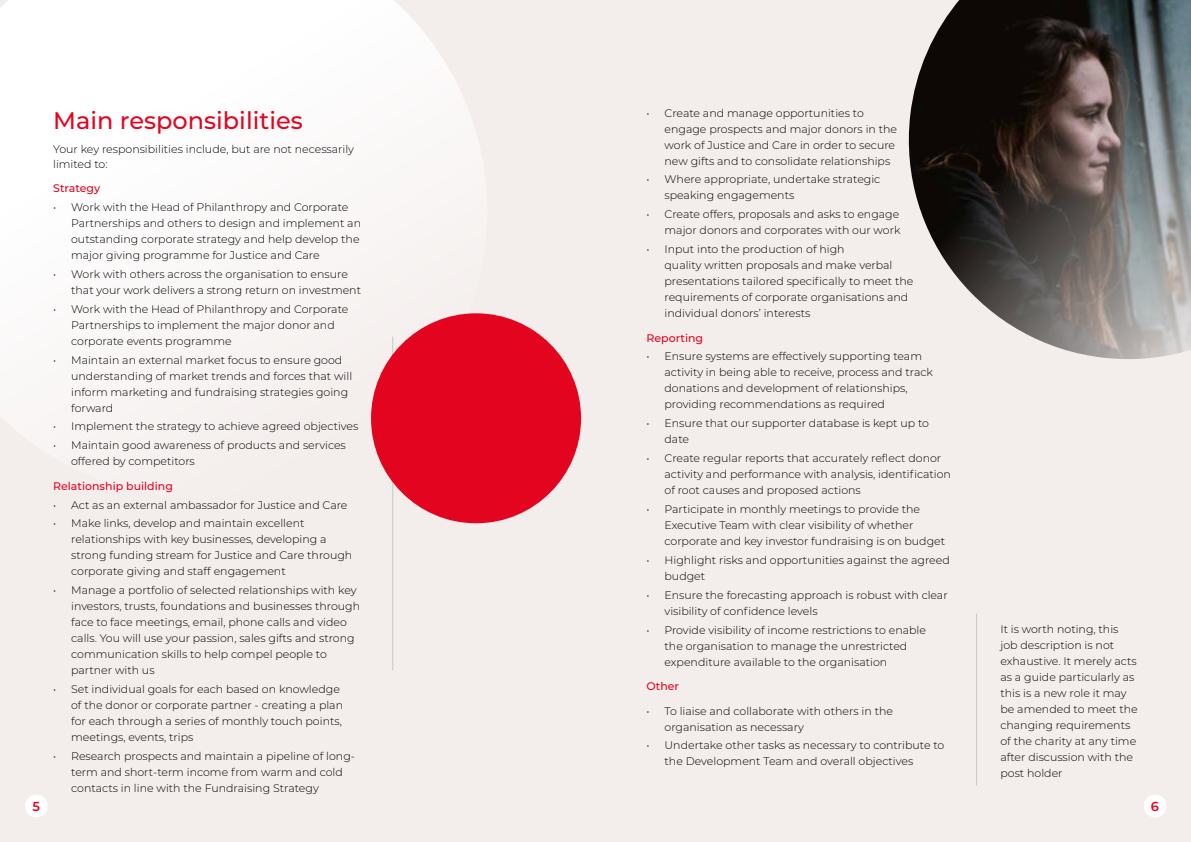
<style>
.page{position:relative;width:1191px;height:842px;background:#f3edeb}
.page>*{position:absolute;margin:0;border:0;box-sizing:border-box;transform-origin:0 0}
.t1{font:500 24px "Montserrat";color:#e30520}
.t2{font:600 13px "Montserrat";color:#e30520}
.t3{font:300 11px/16px "Montserrat";color:#000}
.t4{font:500 11px "Montserrat";color:#e30520}
</style>
<div class="page">
<img style="left:908px;top:0;width:283px;height:359px">
<svg style="left:0;top:0;width:527px;height:538px;fill:#f9f6f5"></svg>
<hr style="left:392px;top:337px;width:1px;height:333px;background:#c6c6c6">
<hr style="left:976px;top:614px;width:1px;height:171px;background:#c6c6c6">
<div style="left:371px;top:313px;width:210px;height:210px;background:#e30520;border-radius:50%"></div>
<div style="left:1143px;top:794px;width:23px;height:23px;background:#fff;border-radius:50%"></div>
<div style="left:25px;top:794px;width:23px;height:23px;background:#fff;border-radius:50%"></div>
<h1 class="t1" style="left:53px;top:104px;width:251px">Main responsibilities</h1>
<p class="t3" style="left:53px;top:141px;width:302px;line-height:15px">Your key responsibilities include, but are not necessarily limited to:</p>
<p class="t4" style="left:53px;top:181px;width:49px">Strategy</p>
<p class="t3" style="left:71px;top:199px;width:291px;text-indent:-18px">• Work with the Head of Philanthropy and Corporate Partnerships and others to design and implement an outstanding corporate strategy and help develop the major giving programme for Justice and Care</p>
<p class="t3" style="left:71px;top:266px;width:291px;text-indent:-18px">• Work with others across the organisation to ensure that your work delivers a strong return on investment</p>
<p class="t3" style="left:71px;top:300px;width:279px;text-indent:-18px">• Work with the Head of Philanthropy and Corporate<br>Partnerships to implement the major donor and corporate events programme</p>
<p class="t3" style="left:71px;top:351px;width:282px;text-indent:-18px">• Maintain an external market focus to ensure good understanding of market trends and forces that will inform marketing and fundraising strategies going forward</p>
<p class="t3" style="left:53px;top:418px;width:307px">• Implement the strategy to achieve agreed objectives</p>
<p class="t3" style="left:71px;top:437px;width:276px;text-indent:-18px">• Maintain good awareness of products and services offered by competitors</p>
<p class="t4" style="left:53px;top:478px;width:121px">Relationship building</p>
<p class="t3" style="left:53px;top:496px;width:296px">• Act as an external ambassador for Justice and Care</p>
<p class="t3" style="left:71px;top:515px;width:283px;text-indent:-18px">• Make links, develop and maintain excellent relationships with key businesses, developing a strong funding stream for Justice and Care through corporate giving and staff engagement</p>
<p class="t3" style="left:71px;top:582px;width:290px;text-indent:-18px">• Manage a portfolio of selected relationships with key investors, trusts, foundations and businesses through face to face meetings, email, phone calls and video calls. You will use your passion, sales gifts and strong communication skills to help compel people to partner with us</p>
<p class="t3" style="left:71px;top:681px;width:273px;text-indent:-18px">• Set individual goals for each based on knowledge of the donor or corporate partner - creating a plan for each through a series of monthly touch points, meetings, events, trips</p>
<p class="t3" style="left:71px;top:748px;width:285px;text-indent:-18px">• Research prospects and maintain a pipeline of long&shy;term and short-term income from warm and cold contacts in line with the Fundraising Strategy</p>
<p class="t3" style="left:664px;top:104px;width:234px;text-indent:-18px">• Create and manage opportunities to engage prospects and major donors in the work of Justice and Care in order to secure new gifts and to consolidate relationships</p>
<p class="t3" style="left:664px;top:171px;width:217px;text-indent:-18px">• Where appropriate, undertake strategic speaking engagements</p>
<p class="t3" style="left:646px;top:206px;width:255px;text-align:right">• Create offers, proposals and asks to engage major donors and corporates with our work</p>
<p class="t3" style="left:664px;top:241px;width:250px;text-indent:-18px">• Input into the production of high<br>quality written proposals and make verbal presentations tailored specifically to meet the requirements of corporate organisations and individual donors’ interests</p>
<p class="t4" style="left:646px;top:330px;width:58px">Reporting</p>
<p class="t3" style="left:664px;top:348px;width:270px;text-indent:-18px">• Ensure systems are effectively supporting team activity in being able to receive, process and track donations and development of relationships, providing recommendations as required</p>
<p class="t3" style="left:664px;top:415px;width:266px;text-indent:-18px">• Ensure that our supporter database is kept up to date</p>
<p class="t3" style="left:664px;top:450px;width:288px;text-indent:-18px">• Create regular reports that accurately reflect donor activity and performance with analysis, identification of root causes and proposed actions</p>
<p class="t3" style="left:664px;top:501px;width:282px;text-indent:-18px">• Participate in monthly meetings to provide the<br>Executive Team with clear visibility of whether corporate and key investor fundraising is on budget</p>
<p class="t3" style="left:664px;top:552px;width:287px;text-indent:-18px">• Highlight risks and opportunities against the agreed budget</p>
<p class="t3" style="left:664px;top:586px;width:285px;text-indent:-18px">• Ensure the forecasting approach is robust with clear visibility of confidence levels</p>
<p class="t3" style="left:664px;top:621px;width:263px;text-indent:-18px">• Provide visibility of income restrictions to enable the organisation to manage the unrestricted expenditure available to the organisation</p>
<p class="t4" style="left:646px;top:678px;width:34px">Other</p>
<p class="t3" style="left:664px;top:702px;width:230px;text-indent:-18px">• To liaise and collaborate with others in the organisation as necessary</p>
<p class="t3" style="left:664px;top:737px;width:281px;text-indent:-18px">• Undertake other tasks as necessary to contribute to the Development Team and overall objectives</p>
<p class="t3" style="left:1000px;top:621px;width:139px">It is worth noting, this job description is not exhaustive. It merely acts as a guide particularly as this is a new role it may be amended to meet the changing requirements of the charity at any time after discussion with the post holder</p>
<p class="t2" style="left:32px;top:797px;width:9px">5</p>
<p class="t2" style="left:1150px;top:797px;width:10px">6</p>
</div>
